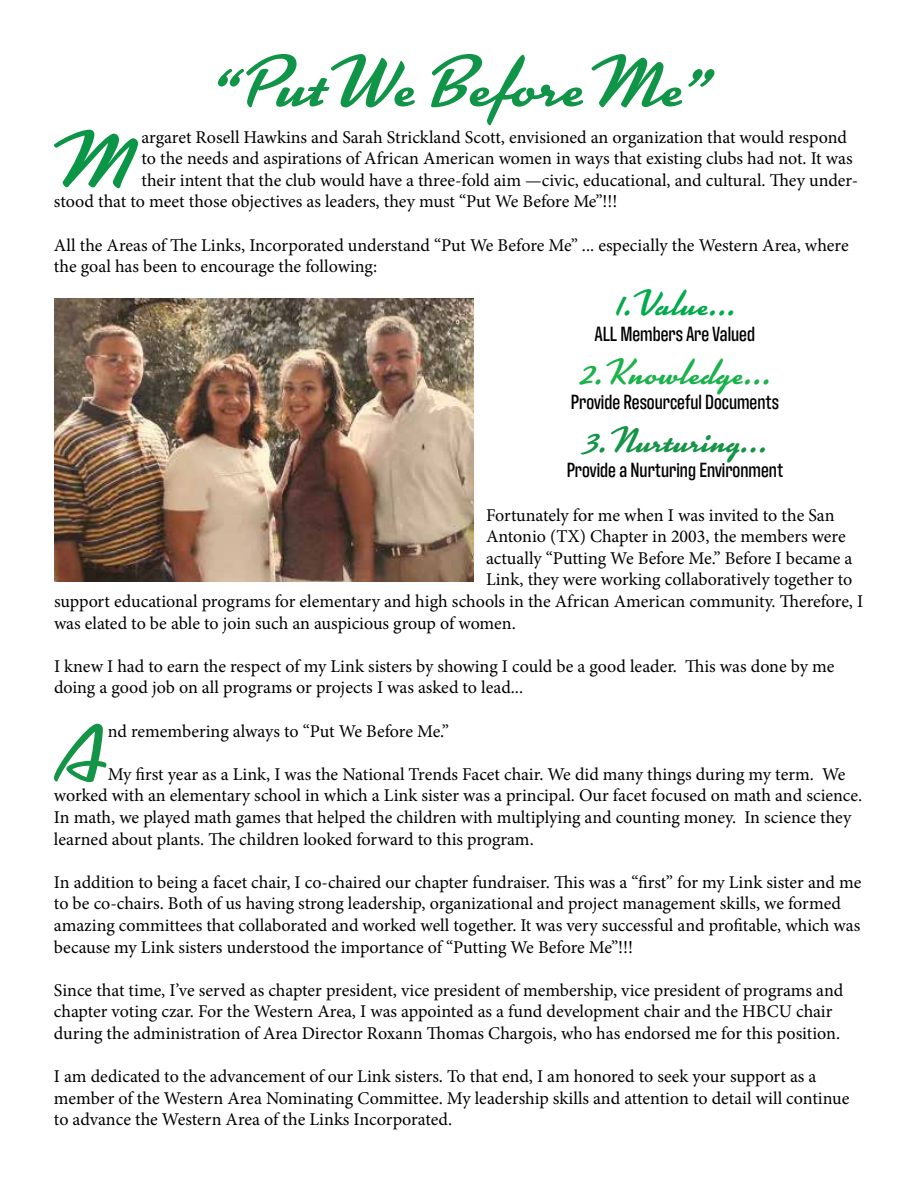
<style>
.page{position:relative;width:918px;height:1188px;background:#fff}
.page>*{position:absolute;margin:0;border:0;box-sizing:border-box;transform-origin:0 0}
.t1{font:77.85px "Kinescope";color:#0b9547;scale:1.08 1}
.t2{font:77.85px "Kinescope";color:#149447}
.t3{font:36px "Kinescope";color:#1bb24b}
.t4{font:36px "Kinescope";color:#149447}
.t5{font:36px "Kinescope";color:#00ab4b}
.t6{font:500 21px "Antarctican Headline";color:#000}
.t7{font:18px/21.6px "Minion Pro";color:#000}
</style>
<div class="page">
<img style="left:54px;top:299px;width:419px;height:282px">
<svg style="left:218px;top:54px;width:496px;height:71px"></svg>
<h1 class="t1" style="left:60px;top:113px;width:66px">M</h1>
<p class="t7" style="left:142px;top:126px;width:707px">argaret Rosell Hawkins and Sarah Strickland Scott, envisioned an organization that would respond</p>
<p class="t7" style="left:142px;top:148px;width:713px">to the needs and aspirations of African American women in ways that existing clubs had not. It was</p>
<p class="t7" style="left:142px;top:169px;width:718px">their intent that the club would have a three-fold aim —civic, educational, and cultural. They under-</p>
<p class="t7" style="left:54px;top:191px;width:565px">stood that to meet those objectives as leaders, they must “Put We Before Me”!!!</p>
<p class="t7" style="left:54px;top:234px;width:796px">All the Areas of The Links, Incorporated understand “Put We Before Me” ... especially the Western Area, where the goal has been to encourage the following:</p>
<h2 class="t5" style="left:614px;top:282px;width:123px">1. Value...</h2>
<p class="t6" style="left:595px;top:319px;width:162px">ALL Members Are Valued</p>
<h2 class="t3" style="left:579px;top:350px;width:193px">2. Knowledge...</h2>
<p class="t6" style="left:571px;top:387px;width:210px">Provide Resourceful Documents</p>
<h2 class="t4" style="left:583px;top:419px;width:186px">3. Nurturing...</h2>
<p class="t6" style="left:567px;top:456px;width:218px">Provide a Nurturing Environment</p>
<p class="t7" style="left:486px;top:504px;width:350px">Fortunately for me when I was invited to the San</p>
<p class="t7" style="left:486px;top:526px;width:361px">Antonio (TX) Chapter in 2003, the members were</p>
<p class="t7" style="left:486px;top:547px;width:368px">actually “Putting We Before Me.” Before I became a</p>
<p class="t7" style="left:486px;top:569px;width:368px">Link, they were working collaboratively together to</p>
<p class="t7" style="left:54px;top:591px;width:811px">support educational programs for elementary and high schools in the African American community. Therefore, I</p>
<p class="t7" style="left:54px;top:612px;width:463px">was elated to be able to join such an auspicious group of women.</p>
<p class="t7" style="left:54px;top:655px;width:782px">I knew I had to earn the respect of my Link sisters by showing I could be a good leader. This was done by me doing a good job on all programs or projects I was asked to lead...</p>
<h1 class="t2" style="left:53px;top:707px;width:56px">A</h1>
<p class="t7" style="left:108px;top:720px;width:343px">nd remembering always to “Put We Before Me.”</p>
<p class="t7" style="left:54px;top:763px;width:810px;text-indent:54px">My first year as a Link, I was the National Trends Facet chair. We did many things during my term. We worked with an elementary school in which a Link sister was a principal. Our facet focused on math and science.<br>In math, we played math games that helped the children with multiplying and counting money. In science they learned about plants. The children looked forward to this program.</p>
<p class="t7" style="left:54px;top:871px;width:809px">In addition to being a facet chair, I co-chaired our chapter fundraiser. This was a “first” for my Link sister and me to be co-chairs. Both of us having strong leadership, organizational and project management skills, we formed amazing committees that collaborated and worked well together. It was very successful and profitable, which was because my Link sisters understood the importance of “Putting We Before Me”!!!</p>
<p class="t7" style="left:54px;top:979px;width:791px">Since that time, I’ve served as chapter president, vice president of membership, vice president of programs and chapter voting czar. For the Western Area, I was appointed as a fund development chair and the HBCU chair during the administration of Area Director Roxann Thomas Chargois, who has endorsed me for this position.</p>
<p class="t7" style="left:54px;top:1066px;width:797px">I am dedicated to the advancement of our Link sisters. To that end, I am honored to seek your support as a member of the Western Area Nominating Committee. My leadership skills and attention to detail will continue to advance the Western Area of the Links Incorporated.</p>
</div>
